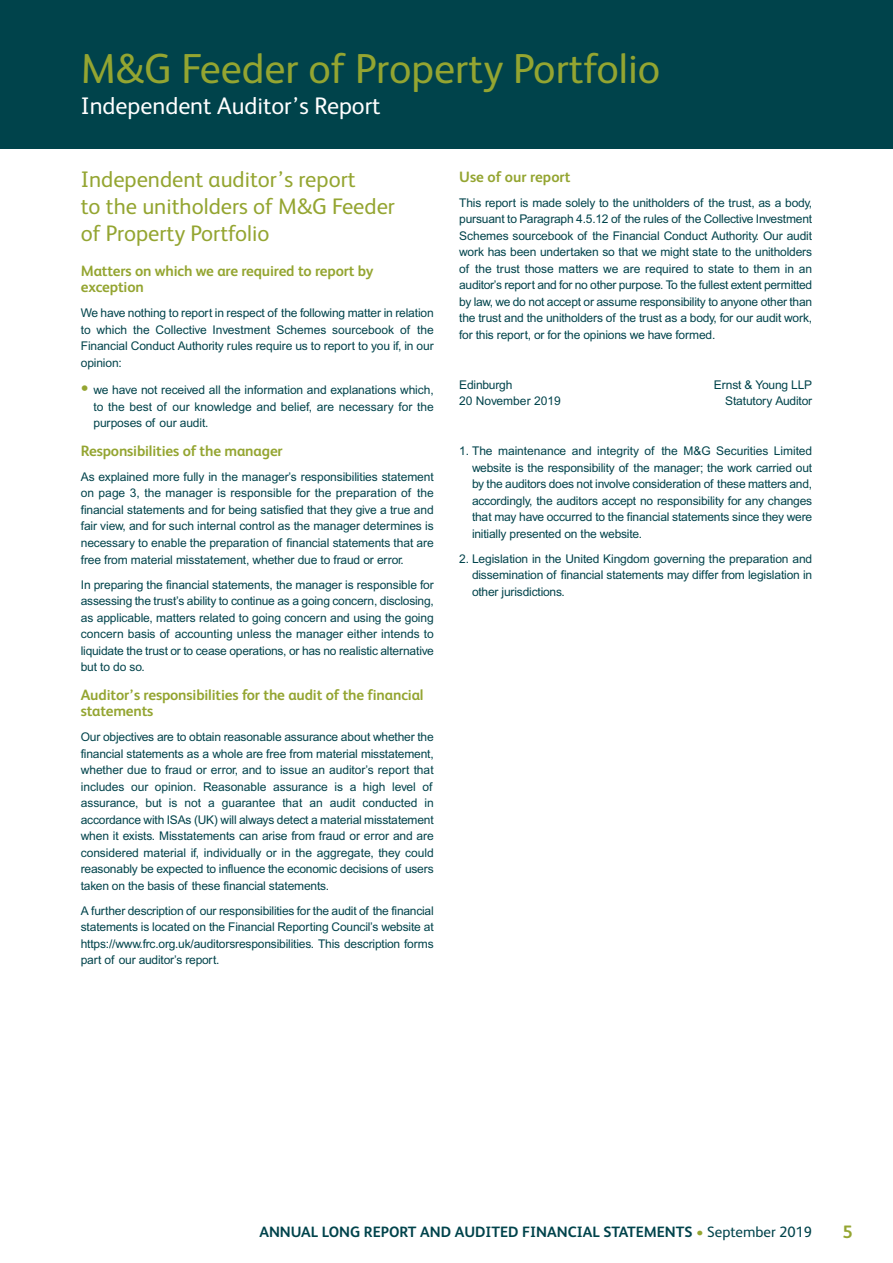
<style>
.page{position:relative;width:893px;height:1263px;background:#fff}
.page>*{position:absolute;margin:0;border:0;box-sizing:border-box;transform-origin:0 0}
.t1{font:42px "FS Albert";color:#94a531}
.t2{font:24px "FS Albert";color:#fff}
.t3{font:22.5px/27px "FS Albert";color:#94a531}
.t4{font:700 18px "FS Albert";color:#94a531}
.t5{font:700 15px/16.2px "FS Albert";letter-spacing:-.01em;color:#94a531}
.t6{font:700 15px "FS Albert";color:#00434b}
.t7{font:12px/16.5px "Arial";letter-spacing:-.015em;color:#00434b;text-align:justify}
.s1{font-size:22.5px;color:#94a531}
.s2{font-weight:400;color:#94a531}
.s3{font-weight:400}
</style>
<div class="page">
<div style="left:0;top:0;width:893px;height:149px;background:#00434b"></div>
<h1 class="t1" style="left:81px;top:54px;width:581px">M&amp;G Feeder of Property Portfolio</h1>
<h2 class="t2" style="left:81px;top:97px;width:301px">Independent Auditor’s Report</h2>
<h3 class="t3" style="left:81px;top:168px;width:316px">Independent auditor’s report<br>to the unitholders of M&amp;G Feeder of Property Portfolio</h3>
<p class="t5" style="left:81px;top:265px;width:294px">Matters on which we are required to report by exception</p>
<p class="t7" style="left:81px;top:306px;width:354px">We have nothing to report in respect of the following matter in relation to which the Collective Investment Schemes sourcebook of the Financial Conduct Authority rules require us to report to you if, in our opinion:</p>
<p class="t7" style="left:94px;top:383px;width:342px;text-indent:-13px"><span class="s1">•</span> we have not received all the information and explanations which, to the best of our knowledge and belief, are necessary for the purposes of our audit.</p>
<p class="t5" style="left:81px;top:444px;width:203px">Responsibilities of the manager</p>
<p class="t7" style="left:81px;top:470px;width:354px">As explained more fully in the manager’s responsibilities statement on page 3, the manager is responsible for the preparation of the financial statements and for being satisfied that they give a true and fair view, and for such internal control as the manager determines is necessary to enable the preparation of financial statements that are free from material misstatement, whether due to fraud or error.</p>
<p class="t7" style="left:81px;top:577px;width:354px">In preparing the financial statements, the manager is responsible for assessing the trust’s ability to continue as a going concern, disclosing, as applicable, matters related to going concern and using the going concern basis of accounting unless the manager either intends to liquidate the trust or to cease operations, or has no realistic alternative but to do so.</p>
<p class="t5" style="left:81px;top:688px;width:344px">Auditor’s responsibilities for the audit of the financial statements</p>
<p class="t7" style="left:81px;top:730px;width:354px">Our objectives are to obtain reasonable assurance about whether the financial statements as a whole are free from material misstatement, whether due to fraud or error, and to issue an auditor’s report that includes our opinion. Reasonable assurance is a high level of assurance, but is not a guarantee that an audit conducted in accordance with ISAs (UK) will always detect a material misstatement when it exists. Misstatements can arise from fraud or error and are considered material if, individually or in the aggregate, they could reasonably be expected to influence the economic decisions of users taken on the basis of these financial statements.</p>
<p class="t7" style="left:81px;top:903px;width:354px">A further description of our responsibilities for the audit of the financial statements is located on the Financial Reporting Council’s website at https://www.frc.org.uk/auditorsresponsibilities. This description forms part of our auditor’s report.</p>
<p class="t5" style="left:459px;top:170px;width:113px">Use of our report</p>
<p class="t7" style="left:459px;top:195px;width:354px">This report is made solely to the unitholders of the trust, as a body, pursuant to Paragraph 4.5.12 of the rules of the Collective Investment Schemes sourcebook of the Financial Conduct Authority. Our audit work has been undertaken so that we might state to the unitholders of the trust those matters we are required to state to them in an auditor’s report and for no other purpose. To the fullest extent permitted by law, we do not accept or assume responsibility to anyone other than the trust and the unitholders of the trust as a body, for our audit work, for this report, or for the opinions we have formed.</p>
<p class="t7" style="left:459px;top:377px;width:55px">Edinburgh</p>
<p class="t7" style="left:714px;top:377px;width:100px">Ernst &amp; Young LLP</p>
<p class="t7" style="left:459px;top:394px;width:103px">20 November 2019</p>
<p class="t7" style="left:725px;top:394px;width:88px">Statutory Auditor</p>
<p class="t7" style="left:472px;top:444px;width:342px;text-indent:-13px">1. The maintenance and integrity of the M&amp;G Securities Limited website is the responsibility of the manager; the work carried out by the auditors does not involve consideration of these matters and, accordingly, the auditors accept no responsibility for any changes that may have occurred to the financial statements since they were initially presented on the website.</p>
<p class="t7" style="left:472px;top:551px;width:342px;text-indent:-13px">2. Legislation in the United Kingdom governing the preparation and dissemination of financial statements may differ from legislation in other jurisdictions.</p>
<p class="t6" style="left:259px;top:1227px;width:554px">ANNUAL LONG REPORT AND AUDITED FINANCIAL STATEMENTS <span class="s2">•</span> <span class="s3">September 2019</span></p>
<h3 class="t4" style="left:842px;top:1225px;width:12px">5</h3>
</div>
